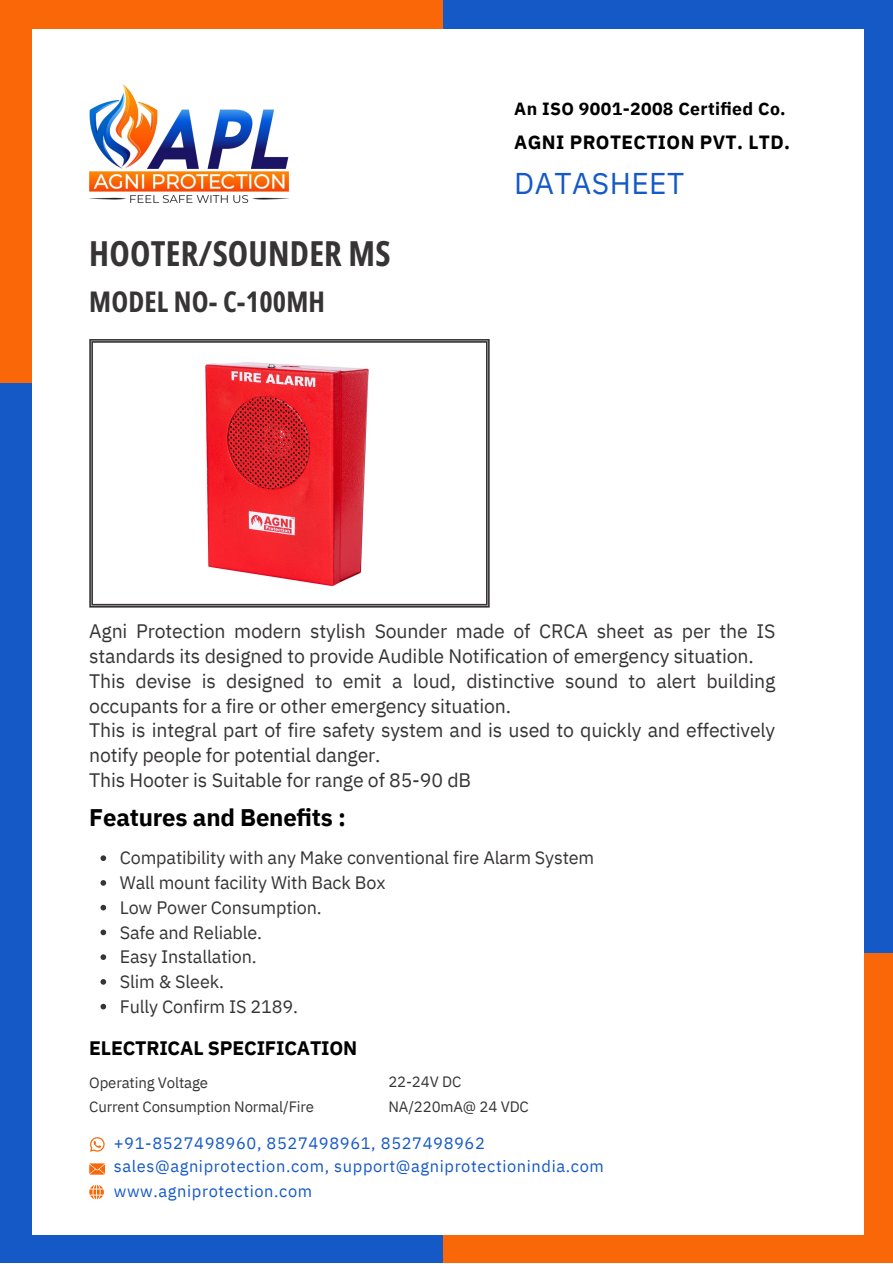
<style>
.page{position:relative;width:893px;height:1264px;background:#fff}
.page>*{position:absolute;margin:0;border:0;box-sizing:border-box;transform-origin:0 0}
.t1{font:700 34.5px "Open Sans Condensed";letter-spacing:.005em;color:#373435}
.t2{font:30px "IBM Plex Sans";letter-spacing:.015em;color:#1559c6}
.t3{font:700 28.5px "Open Sans Condensed";letter-spacing:.005em;color:#373435}
.t4{font:700 24px "IBM Plex Sans";letter-spacing:-.01em;color:#000}
.t5{font:19.5px/24.8px "IBM Plex Sans";letter-spacing:-.01em;color:#373435}
.t6{font:700 19.5px "IBM Plex Sans";letter-spacing:-.01em;color:#000}
.t7{font:700 19.2px "IBM Plex Sans";letter-spacing:.02em;color:#000}
.t8{font:18px "IBM Plex Sans";letter-spacing:-.01em;color:#373435}
.t9{font:700 17.7px "IBM Plex Sans";letter-spacing:.02em;color:#000}
.t10{font:16.5px "IBM Plex Sans";letter-spacing:.035em;color:#1559c6}
.t11{font:15px "IBM Plex Sans";letter-spacing:-.01em;color:#373435}
</style>
<div class="page">
<svg style="left:89px;top:339px;width:400px;height:268px"></svg>
<img style="left:89px;top:84px;width:199px;height:118px">
<div style="left:0;top:383px;width:31px;height:879px;background:#1559c6"></div>
<div style="left:864px;top:953px;width:28px;height:309px;background:#f96708"></div>
<div style="left:0;top:0;width:31px;height:383px;background:#f96708"></div>
<div style="left:864px;top:0;width:28px;height:953px;background:#1559c6"></div>
<div style="left:443px;top:0;width:449px;height:29px;background:#1559c6"></div>
<div style="left:443px;top:1234px;width:449px;height:28px;background:#f96708"></div>
<div style="left:0;top:0;width:443px;height:29px;background:#f96708"></div>
<div style="left:0;top:1234px;width:443px;height:28px;background:#1559c6"></div>
<svg style="left:90px;top:1137px;width:15px;height:14px"></svg>
<svg style="left:89px;top:1163px;width:16px;height:11px"></svg>
<svg style="left:89px;top:1184px;width:15px;height:15px"></svg>
<img style="left:141px;top:357px;width:292px;height:232px">
<svg style="left:100px;top:855px;width:6px;height:6px"></svg>
<svg style="left:100px;top:880px;width:6px;height:5px"></svg>
<svg style="left:100px;top:904px;width:6px;height:6px"></svg>
<svg style="left:100px;top:929px;width:6px;height:6px"></svg>
<svg style="left:100px;top:954px;width:6px;height:5px"></svg>
<svg style="left:100px;top:979px;width:6px;height:5px"></svg>
<svg style="left:100px;top:1003px;width:6px;height:6px"></svg>
<p class="t1" style="left:89px;top:229px;width:302px">HOOTER/SOUNDER MS</p>
<p class="t3" style="left:89px;top:281px;width:237px">MODEL NO- C-100MH</p>
<p class="t9" style="left:514px;top:96px;width:273px">An ISO 9001-2008 Certified Co.</p>
<p class="t7" style="left:514px;top:130px;width:277px">AGNI PROTECTION PVT. LTD.</p>
<p class="t2" style="left:514px;top:163px;width:171px">DATASHEET</p>
<p class="t5" style="left:89px;top:618px;width:687px">Agni Protection modern stylish Sounder made of CRCA sheet as per the IS standards its designed to provide Audible Notification of emergency situation.</p>
<p class="t5" style="left:89px;top:668px;width:687px">This devise is designed to emit a loud, distinctive sound to alert building occupants for a fire or other emergency situation.</p>
<p class="t5" style="left:89px;top:717px;width:687px">This is integral part of fire safety system and is used to quickly and effectively notify people for potential danger.</p>
<p class="t5" style="left:89px;top:767px;width:383px">This Hooter is Suitable for range of 85-90 dB</p>
<p class="t4" style="left:89px;top:801px;width:258px">Features and Benefits :</p>
<p class="t8" style="left:120px;top:845px;width:476px">Compatibility with any Make conventional fire Alarm System</p>
<p class="t8" style="left:120px;top:870px;width:267px">Wall mount facility With Back Box</p>
<p class="t8" style="left:120px;top:895px;width:203px">Low Power Consumption.</p>
<p class="t8" style="left:120px;top:920px;width:144px">Safe and Reliable.</p>
<p class="t8" style="left:120px;top:944px;width:138px">Easy Installation.</p>
<p class="t8" style="left:120px;top:969px;width:106px">Slim &amp; Sleek.</p>
<p class="t8" style="left:120px;top:994px;width:180px">Fully Confirm IS 2189.</p>
<p class="t6" style="left:89px;top:1034px;width:269px">ELECTRICAL SPECIFICATION</p>
<p class="t11" style="left:89px;top:1072px;width:120px">Operating Voltage</p>
<p class="t11" style="left:89px;top:1096px;width:226px">Current Consumption Normal/Fire</p>
<p class="t11" style="left:388px;top:1071px;width:74px">22-24V DC</p>
<p class="t11" style="left:388px;top:1096px;width:142px">NA/220mA@ 24 VDC</p>
<p class="t10" style="left:114px;top:1131px;width:372px">+91-8527498960, 8527498961, 8527498962</p>
<p class="t10" style="left:114px;top:1155px;width:491px">sales@agniprotection.com, support@agniprotectionindia.com</p>
<p class="t10" style="left:114px;top:1179px;width:200px">www.agniprotection.com</p>
</div>
